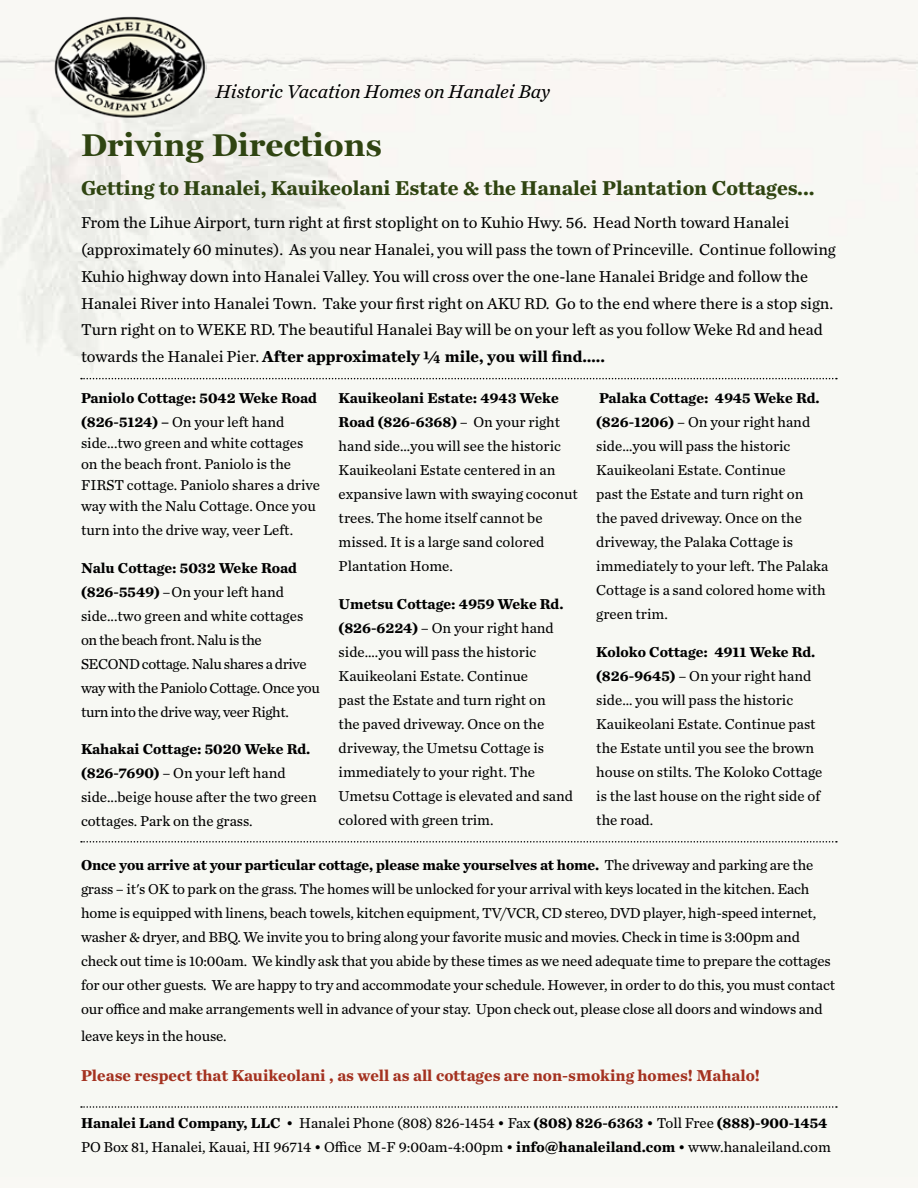
<style>
.page{position:relative;width:918px;height:1188px;background:#f9f8f4}
.page>*{position:absolute;margin:0;border:0;box-sizing:border-box;transform-origin:0 0}
.t1{font:700 31.5px "Georgia";color:#2f4411}
.t2{font:700 21px "Chronicle Text G2";color:#2f4411}
.t3{font:italic 19.5px "Chronicle Text G2";color:#000}
.t4{font:16.5px/27px "Chronicle Text G2";color:#000}
.t5{font:700 16.5px "Chronicle Text G2";color:#a43220}
.t6{font:15px/24px "Chronicle Text G2";color:#000}
.t7{font:15px/24px "Chronicle Text G2";letter-spacing:-.025em;color:#000}
.t8{font:700 15px/24px "Chronicle Text G2";color:#000}
.s1{font-weight:700}
.s2{font-weight:400}
</style>
<div class="page">
<img style="left:0;top:58px;width:918px;height:1050px">
<img style="left:54px;top:16px;width:153px;height:102px">
<svg style="left:81px;top:1106px;width:756px;height:2px"></svg>
<svg style="left:81px;top:841px;width:756px;height:2px"></svg>
<svg style="left:81px;top:378px;width:756px;height:1px"></svg>
<h3 class="t3" style="left:216px;top:77px;width:336px">Historic Vacation Homes on Hanalei Bay</h3>
<h1 class="t1" style="left:81px;top:125px;width:302px">Driving Directions</h1>
<h2 class="t2" style="left:81px;top:171px;width:735px">Getting to Hanalei, Kauikeolani Estate &amp; the Hanalei Plantation Cottages...</h2>
<p class="t4" style="left:81px;top:208px;width:756px">From the Lihue Airport, turn right at first stoplight on to Kuhio Hwy. 56. Head North toward Hanalei (approximately 60 minutes). As you near Hanalei, you will pass the town of Princeville. Continue following Kuhio highway down into Hanalei Valley. You will cross over the one-lane Hanalei Bridge and follow the Hanalei River into Hanalei Town. Take your first right on AKU RD. Go to the end where there is a stop sign.<br>Turn right on to WEKE RD. The beautiful Hanalei Bay will be on your left as you follow Weke Rd and head towards the Hanalei Pier. <span class="s1">After approximately ¼ mile, you will find…..</span></p>
<p class="t8" style="left:81px;top:386px;width:237px">Paniolo Cottage: 5042 Weke Road (826-5124) – <span class="s2">On your left hand</span></p>
<p class="t6" style="left:81px;top:432px;width:240px;line-height:21px">side...two green and white cottages on the beach front. Paniolo is the FIRST cottage. Paniolo shares a drive way with the Nalu Cottage. Once you</p>
<p class="t6" style="left:81px;top:518px;width:214px">turn into the drive way, veer Left.</p>
<p class="t7" style="left:81px;top:555px;width:240px"><span class="s1">Nalu Cottage: 5032 Weke Road (826-5549)</span> –On your left hand side...two green and white cottages on the beach front. Nalu is the SECOND cottage. Nalu shares a drive way with the Paniolo Cottage. Once you turn into the drive way, veer Right.</p>
<p class="t6" style="left:81px;top:737px;width:237px"><span class="s1">Kahakai Cottage: 5020 Weke Rd. (826-7690)</span> – On your left hand side...beige house after the two green cottages. Park on the grass.</p>
<p class="t6" style="left:339px;top:386px;width:241px"><span class="s1">Kauikeolani Estate: 4943 Weke<br>Road (826-6368)</span> – On your right hand side…you will see the historic<br>Kauikeolani Estate centered in an expansive lawn with swaying coconut trees. The home itself cannot be missed. It is a large sand colored<br>Plantation Home.</p>
<p class="t6" style="left:339px;top:591px;width:236px"><span class="s1">Umetsu Cottage: 4959 Weke Rd. (826-6224)</span> – On your right hand side….you will pass the historic<br>Kauikeolani Estate. Continue<br>past the Estate and turn right on<br>the paved driveway. Once on the driveway, the Umetsu Cottage is immediately to your right. The<br>Umetsu Cottage is elevated and sand colored with green trim.</p>
<p class="t6" style="left:596px;top:386px;width:234px"><span class="s1">Palaka Cottage: 4945 Weke Rd. (826-1206)</span> – On your right hand side…you will pass the historic<br>Kauikeolani Estate. Continue<br>past the Estate and turn right on the paved driveway. Once on the driveway, the Palaka Cottage is immediately to your left. The Palaka<br>Cottage is a sand colored home with green trim.</p>
<p class="t6" style="left:596px;top:639px;width:228px"><span class="s1">Koloko Cottage: 4911 Weke Rd. (826-9645)</span> – On your right hand side… you will pass the historic<br>Kauikeolani Estate. Continue past the Estate until you see the brown house on stilts. The Koloko Cottage is the last house on the right side of the road.</p>
<p class="t6" style="left:81px;top:852px;width:756px"><span class="s1">Once you arrive at your particular cottage, please make yourselves at home.</span> The driveway and parking are the grass – it's OK to park on the grass. The homes will be unlocked for your arrival with keys located in the kitchen. Each home is equipped with linens, beach towels, kitchen equipment, TV/VCR, CD stereo, DVD player, high-speed internet, washer &amp; dryer, and BBQ. We invite you to bring along your favorite music and movies. Check in time is 3:00pm and check out time is 10:00am. We kindly ask that you abide by these times as we need adequate time to prepare the cottages for our other guests. We are happy to try and accommodate your schedule. However, in order to do this, you must contact our office and make arrangements well in advance of your stay. Upon check out, please close all doors and windows and</p>
<p class="t6" style="left:81px;top:1023px;width:147px">leave keys in the house.</p>
<p class="t5" style="left:81px;top:1062px;width:680px">Please respect that Kauikeolani , as well as all cottages are non-smoking homes! Mahalo!</p>
<p class="t6" style="left:81px;top:1110px;width:751px"><span class="s1">Hanalei Land Company, LLC</span> • Hanalei Phone (808) 826-1454 • Fax <span class="s1">(808) 826-6363</span> • Toll Free <span class="s1">(888)-900-1454<br></span>PO Box 81, Hanalei, Kauai, HI 96714 • Office M-F 9:00am-4:00pm • <span class="s1">info@hanaleiland.com</span> • www.hanaleiland.com</p>
</div>
